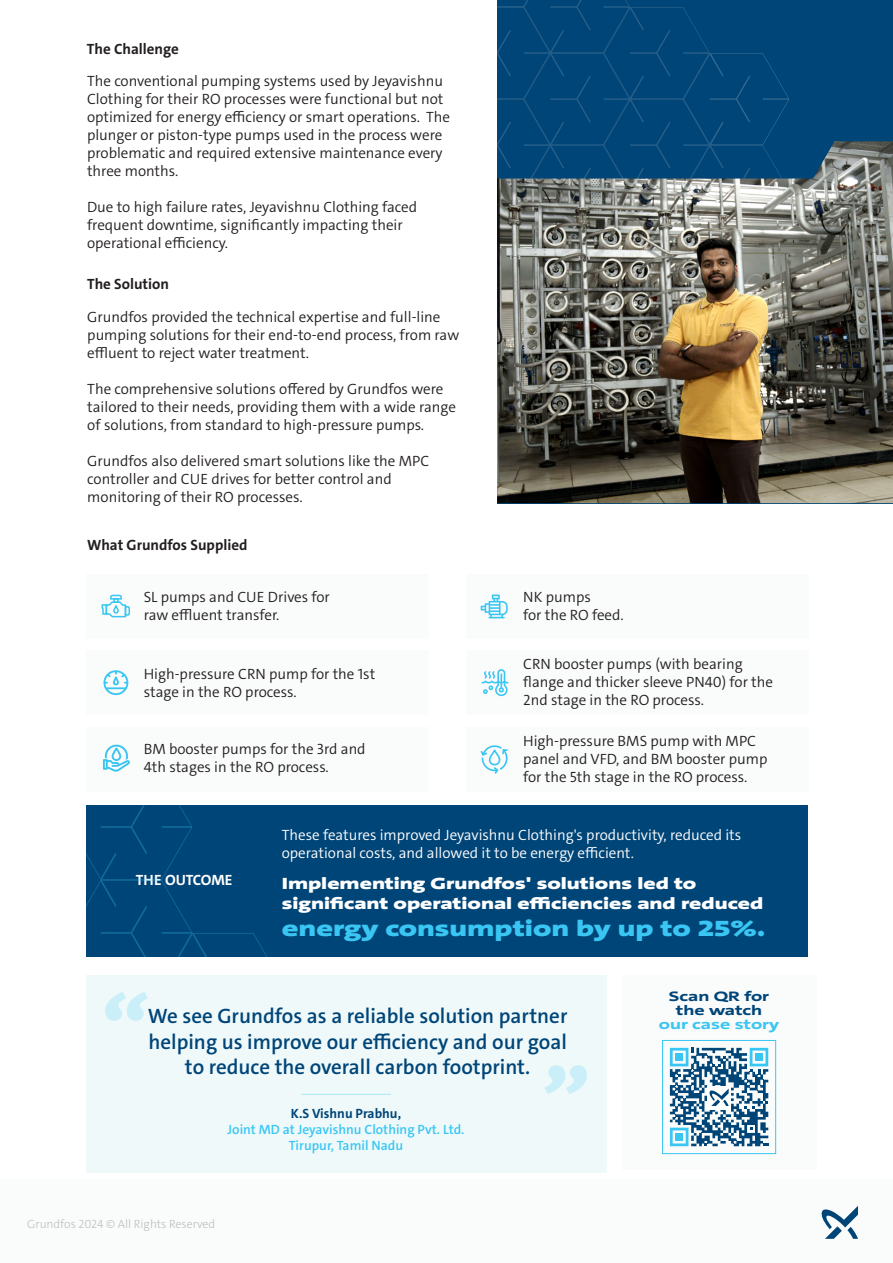
<style>
.page{position:relative;width:893px;height:1263px;background:#fff}
.page>*{position:absolute;margin:0;border:0;box-sizing:border-box;transform-origin:0 0}
.t1{font:900 22.5px "Grundfos The Sans Extd";color:#3ac6f3}
.t2{font:600 21px/25.2px "Grundfos The Sans";color:#004578;text-align:center}
.t3{font:900 16.5px/19.8px "Grundfos The Sans Extd";color:#fff}
.t4{font:300 15px/18px "Grundfos The Sans";color:#231f20}
.t5{font:300 15px/18px "Grundfos The Sans";color:#fff}
.t6{font:700 15px "Grundfos The Sans";color:#231f20}
.t7{font:700 15px "Grundfos The Sans";color:#fff}
.t8{font:700 13.95px/14px "Grundfos The Sans Extd";color:#004578;text-align:center}
.t9{font:700 13.95px "Grundfos The Sans Extd";color:#3ac6f3}
.t10{font:600 13.5px/16.2px "Grundfos The Sans";color:#3ac6f3;text-align:center}
.t11{font:700 13.5px "Grundfos The Sans";color:#004578}
.t12{font:300 12px "Grundfos The Sans";color:#bcbdc0}
</style>
<div class="page">
<div style="left:466px;top:574px;width:342px;height:64px;background:#fafbfb"></div>
<div style="left:466px;top:650px;width:342px;height:64px;background:#fafbfb"></div>
<div style="left:466px;top:728px;width:342px;height:64px;background:#fafbfb"></div>
<div style="left:497px;top:0;width:396px;height:503px;background:#004578"></div>
<div style="left:0;top:1180px;width:893px;height:83px;background:#fafbfb"></div>
<div style="left:87px;top:574px;width:342px;height:64px;background:#fafbfb"></div>
<svg style="left:821px;top:1206px;width:37px;height:33px"></svg>
<svg style="left:497px;top:0;width:293px;height:141px"></svg>
<img style="left:497px;top:141px;width:396px;height:362px">
<div style="left:87px;top:650px;width:342px;height:64px;background:#fafbfb"></div>
<div style="left:87px;top:728px;width:342px;height:64px;background:#fafbfb"></div>
<div style="left:87px;top:806px;width:721px;height:151px;background:#004578"></div>
<svg style="left:86px;top:806px;width:181px;height:151px"></svg>
<svg style="left:101px;top:594px;width:29px;height:24px"></svg>
<svg style="left:481px;top:594px;width:27px;height:24px"></svg>
<svg style="left:104px;top:670px;width:24px;height:25px"></svg>
<svg style="left:481px;top:669px;width:27px;height:27px"></svg>
<svg style="left:103px;top:745px;width:27px;height:27px"></svg>
<svg style="left:481px;top:745px;width:27px;height:29px"></svg>
<div style="left:86px;top:975px;width:520px;height:197px;background:#eff9fa"></div>
<hr style="left:301px;top:1094px;width:90px;height:1px;background:#3ac6f3">
<svg style="left:544px;top:1065px;width:43px;height:29px"></svg>
<svg style="left:105px;top:992px;width:43px;height:29px"></svg>
<div style="left:622px;top:975px;width:194px;height:195px;background:#fafbfb"></div>
<svg style="left:670px;top:1048px;width:98px;height:98px"></svg>
<div style="left:662px;top:1040px;width:114px;height:114px;border:1px solid #3ac6f3"></div>
<p class="t6" style="left:87px;top:40px;width:94px">The Challenge</p>
<p class="t4" style="left:87px;top:72px;width:365px">The conventional pumping systems used by Jeyavishnu Clothing for their RO processes were functional but not optimized for energy efficiency or smart operations. The plunger or piston-type pumps used in the process were problematic and required extensive maintenance every three months.</p>
<p class="t4" style="left:87px;top:198px;width:332px">Due to high failure rates, Jeyavishnu Clothing faced frequent downtime, significantly impacting their operational efficiency.</p>
<p class="t6" style="left:87px;top:274px;width:84px">The Solution</p>
<p class="t4" style="left:87px;top:308px;width:373px">Grundfos provided the technical expertise and full-line pumping solutions for their end-to-end process, from raw effluent to reject water treatment.</p>
<p class="t4" style="left:87px;top:380px;width:370px">The comprehensive solutions offered by Grundfos were tailored to their needs, providing them with a wide range of solutions, from standard to high-pressure pumps.</p>
<p class="t4" style="left:87px;top:452px;width:343px">Grundfos also delivered smart solutions like the MPC controller and CUE drives for better control and monitoring of their RO processes.</p>
<p class="t6" style="left:87px;top:535px;width:162px">What Grundfos Supplied</p>
<p class="t4" style="left:144px;top:588px;width:188px">SL pumps and CUE Drives for raw effluent transfer.</p>
<p class="t4" style="left:523px;top:588px;width:102px">NK pumps<br>for the RO feed.</p>
<p class="t4" style="left:144px;top:665px;width:233px">High-pressure CRN pump for the 1st stage in the RO process.</p>
<p class="t4" style="left:523px;top:655px;width:251px">CRN booster pumps (with bearing flange and thicker sleeve PN40) for the<br>2nd stage in the RO process.</p>
<p class="t4" style="left:523px;top:732px;width:246px">High-pressure BMS pump with MPC panel and VFD, and BM booster pump for the 5th stage in the RO process.</p>
<p class="t4" style="left:144px;top:740px;width:223px">BM booster pumps for the 3rd and<br>4th stages in the RO process.</p>
<p class="t7" style="left:136px;top:871px;width:98px">THE OUTCOME</p>
<p class="t5" style="left:282px;top:826px;width:461px">These features improved Jeyavishnu Clothing's productivity, reduced its operational costs, and allowed it to be energy efficient.</p>
<p class="t3" style="left:282px;top:874px;width:483px">Implementing Grundfos' solutions led to significant operational efficiencies and reduced</p>
<h1 class="t1" style="left:282px;top:914px;width:485px">energy consumption by up to 25%.</h1>
<h2 class="t2" style="left:148px;top:1004px;width:421px">We see Grundfos as a reliable solution partner helping us improve our efficiency and our goal to reduce the overall carbon footprint.</h2>
<p class="t11" style="left:291px;top:1104px;width:112px">K.S Vishnu Prabhu,</p>
<p class="t10" style="left:228px;top:1122px;width:238px">Joint MD at Jeyavishnu Clothing Pvt. Ltd.<br>Tirupur, Tamil Nadu</p>
<p class="t12" style="left:27px;top:1216px;width:190px">Grundfos 2024 © All Rights Reserved</p>
<p class="t8" style="left:669px;top:990px;width:102px">Scan QR for the watch</p>
<p class="t9" style="left:659px;top:1016px;width:122px">our case story</p>
</div>
